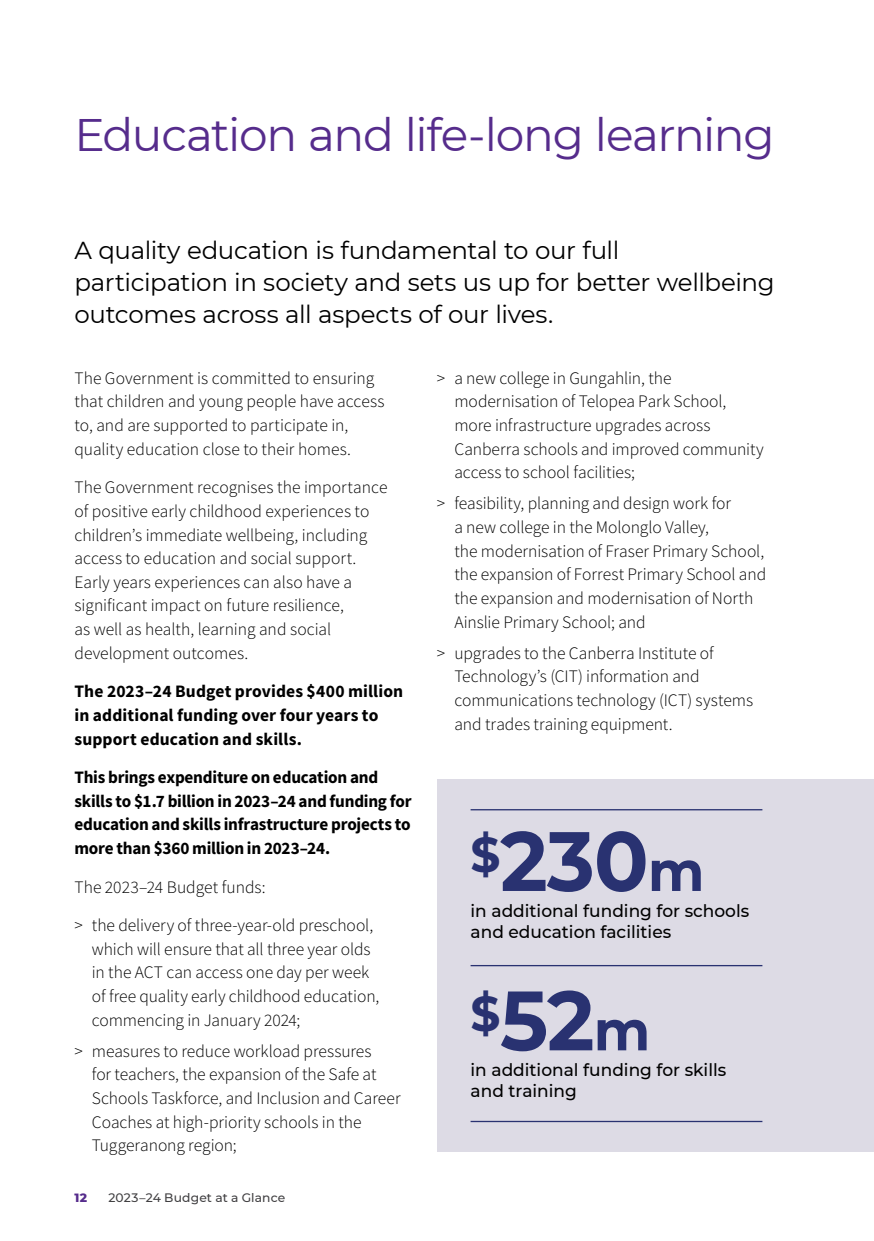
<style>
.page{position:relative;width:874px;height:1241px;background:#fff}
.page>*{position:absolute;margin:0;border:0;box-sizing:border-box;transform-origin:0 0}
.Infographic_medium_text{font:700 84px "Montserrat";color:#293271;scale:.96 1}
.Infographic_medium_text-2{font:700 49px "Montserrat";color:#293271;scale:.96 1}
.t1{font:45.5px "Montserrat";letter-spacing:-.03em;color:#562c8c}
.Introduction_paragraph{font:24.5px/31.5px "Montserrat";letter-spacing:-.015em;color:#000}
.Body{font:300 17.5px/23.6px "Source Sans Pro";letter-spacing:-.005em;color:#000}
.Body-2{font:700 17.5px/23.6px "Source Sans Pro";letter-spacing:-.01em;color:#000}
.Infographic_small_text{font:500 17.5px "Montserrat";color:#000}
.t2{font:500 12.25px "Montserrat";letter-spacing:.01em;color:#414042}
.t3{font:800 12.25px "Montserrat";color:#562c8c}
.s1{font-size:56px}
</style>
<div class="page">
<div style="left:437px;top:779px;width:436px;height:372px;background:#dddbe5"></div>
<hr style="left:873px;top:517px;width:1px;height:634px;background:#e8e7e4">
<hr style="left:470px;top:809px;width:292px;height:1px;background:#293271">
<hr style="left:470px;top:964px;width:292px;height:2px;background:#293271">
<hr style="left:470px;top:1120px;width:292px;height:1px;background:#293271">
<h1 class="t1" style="left:74px;top:103px;width:701px">Education and life-long learning</h1>
<p class="Introduction_paragraph" style="left:74px;top:234px;width:701px">A quality education is fundamental to our full participation in society and sets us up for better wellbeing outcomes across all aspects of our lives.</p>
<p class="Body" style="left:74px;top:366px;width:311px">The Government is committed to ensuring that children and young people have access to, and are supported to participate in, quality education close to their homes.</p>
<p class="Body" style="left:74px;top:475px;width:314px">The Government recognises the importance of positive early childhood experiences to children’s immediate wellbeing, including access to education and social support.<br>Early years experiences can also have a significant impact on future resilience,<br>as well as health, learning and social development outcomes.</p>
<p class="Body-2" style="left:74px;top:679px;width:330px">The 2023–24 Budget provides $400 million in additional funding over four years to support education and skills.</p>
<p class="Body-2" style="left:74px;top:765px;width:338px">This brings expenditure on education and skills to $1.7 billion in 2023–24 and funding for education and skills infrastructure projects to more than $360 million in 2023–24.</p>
<p class="Body" style="left:74px;top:874px;width:192px">The 2023–24 Budget funds:</p>
<p class="Body" style="left:92px;top:913px;width:289px;text-indent:-17px">&gt; the delivery of three-year-old preschool, which will ensure that all three year olds in the ACT can access one day per week of free quality early childhood education, commencing in January 2024;</p>
<p class="Body" style="left:92px;top:1038px;width:310px;text-indent:-17px">&gt; measures to reduce workload pressures<br>for teachers, the expansion of the Safe at Schools Taskforce, and Inclusion and Career Coaches at high-priority schools in the Tuggeranong region;</p>
<p class="t3" style="left:74px;top:1188px;width:14px">12</p>
<p class="t2" style="left:108px;top:1189px;width:178px">2023–24 Budget at a Glance</p>
<p class="Body" style="left:454px;top:366px;width:311px;text-indent:-17px">&gt; a new college in Gungahlin, the modernisation of Telopea Park School, more infrastructure upgrades across Canberra schools and improved community access to school facilities;</p>
<p class="Body" style="left:454px;top:491px;width:313px;text-indent:-17px">&gt; feasibility, planning and design work for<br>a new college in the Molonglo Valley,<br>the modernisation of Fraser Primary School, the expansion of Forrest Primary School and the expansion and modernisation of North Ainslie Primary School; and</p>
<p class="Body" style="left:454px;top:641px;width:300px;text-indent:-17px">&gt; upgrades to the Canberra Institute of Technology’s (CIT) information and communications technology (ICT) systems and trades training equipment.</p>
<p class="Infographic_medium_text" style="left:500px;top:800px;width:214px">230<span class="s1">m</span></p>
<p class="Infographic_small_text" style="left:470px;top:919px;width:202px">and education facilities</p>
<p class="Infographic_medium_text-2" style="left:470px;top:818px;width:33px">$</p>
<p class="Infographic_small_text" style="left:470px;top:898px;width:280px">in additional funding for schools</p>
<p class="Infographic_medium_text" style="left:500px;top:959px;width:158px">52<span class="s1">m</span></p>
<p class="Infographic_small_text" style="left:470px;top:1078px;width:108px">and training</p>
<p class="Infographic_medium_text-2" style="left:470px;top:978px;width:33px">$</p>
<p class="Infographic_small_text" style="left:470px;top:1057px;width:257px">in additional funding for skills</p>
</div>
